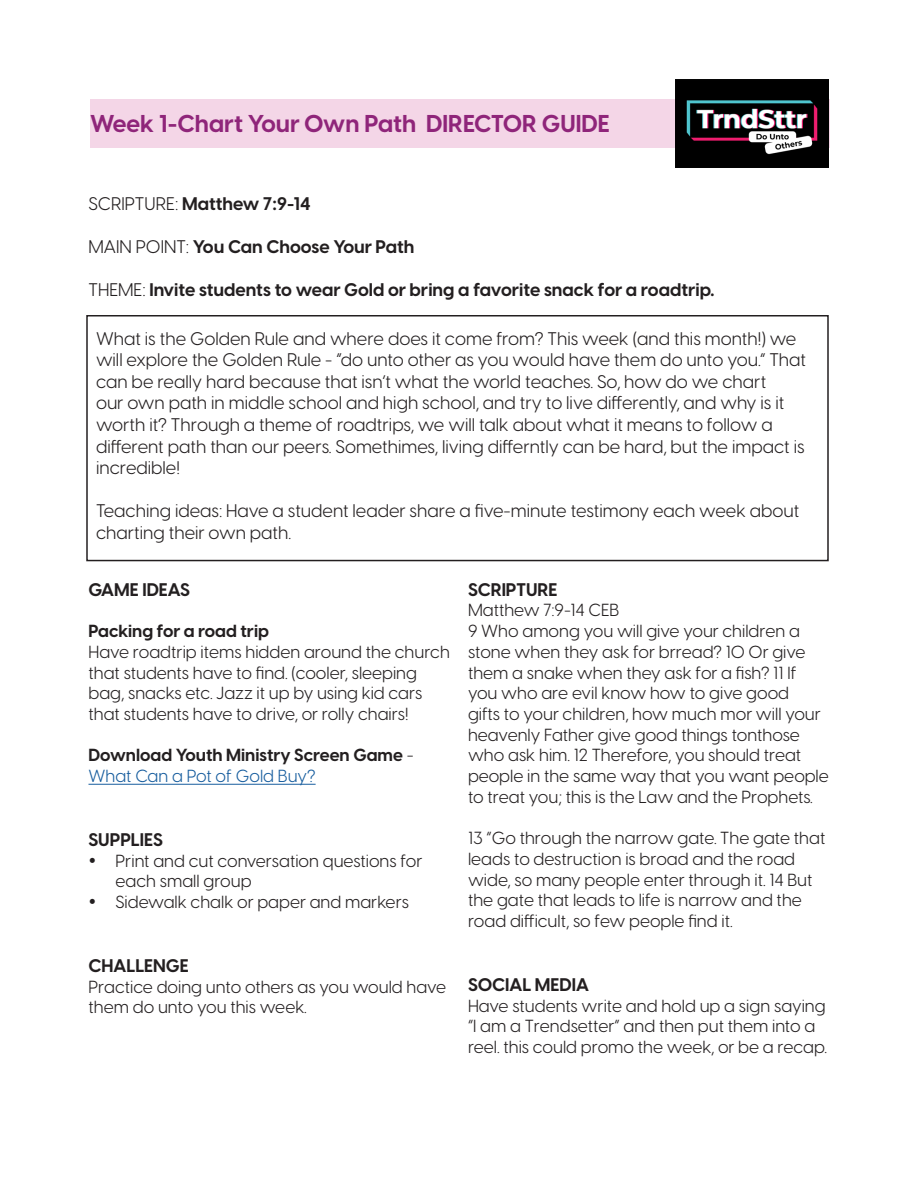
<style>
.page{position:relative;width:918px;height:1188px;background:#fff}
.page>*{position:absolute;margin:0;border:0;box-sizing:border-box;transform-origin:0 0}
.t1{font:700 24px "Visby CF";color:#8f257a}
.t2{font:18px/21.6px "Visby CF";color:#231f20}
.t3{font:700 18px "Visby CF";color:#231f20}
.t4{font:17.25px/20.7px "Visby CF";color:#231f20}
.t5{font:700 17.25px/20.7px "Visby CF";color:#231f20}
.s1{font-weight:400}
.s2{font-weight:400;color:#175d9e}
</style>
<div class="page">
<div style="left:90px;top:99px;width:740px;height:49px;background:#f4d6e7"></div>
<img style="left:676px;top:80px;width:153px;height:87px">
<div style="left:86px;top:315px;width:743px;height:246px;border:2px solid #231f20"></div>
<hr style="left:88px;top:784px;width:228px;height:1px;background:#175d9e">
<p class="t1" style="left:90px;top:105px;width:521px">Week 1-Chart Your Own Path DIRECTOR GUIDE</p>
<p class="t3" style="left:88px;top:190px;width:224px"><span class="s1">SCRIPTURE:</span> Matthew 7:9-14</p>
<p class="t3" style="left:88px;top:233px;width:328px"><span class="s1">MAIN POINT:</span> You Can Choose Your Path</p>
<p class="t3" style="left:88px;top:276px;width:628px"><span class="s1">THEME:</span> Invite students to wear Gold or bring a favorite snack for a roadtrip.</p>
<p class="t2" style="left:96px;top:326px;width:712px">What is the Golden Rule and where does it come from? This week (and this month!) we will explore the Golden Rule - “do unto other as you would have them do unto you.” That can be really hard because that isn’t what the world teaches. So, how do we chart<br>our own path in middle school and high school, and try to live differently, and why is it worth it? Through a theme of roadtrips, we will talk about what it means to follow a different path than our peers. Somethimes, living differntly can be hard, but the impact is incredible!</p>
<p class="t2" style="left:96px;top:499px;width:705px">Teaching ideas: Have a student leader share a five-minute testimony each week about charting their own path.</p>
<p class="t3" style="left:88px;top:576px;width:103px">GAME IDEAS</p>
<p class="t5" style="left:88px;top:620px;width:182px">Packing for a road trip</p>
<p class="t4" style="left:88px;top:640px;width:363px">Have roadtrip items hidden around the church that students have to find. (cooler, sleeping bag, snacks etc. Jazz it up by using kid cars that students have to drive, or rolly chairs!</p>
<p class="t5" style="left:88px;top:744px;width:327px">Download Youth Ministry Screen Game <span class="s1">-<br></span><span class="s2">What Can a Pot of Gold Buy?</span></p>
<p class="t3" style="left:88px;top:826px;width:76px">SUPPLIES</p>
<p class="t4" style="left:116px;top:849px;width:309px;text-indent:-27px">• Print and cut conversation questions for each small group</p>
<p class="t4" style="left:88px;top:890px;width:322px">• Sidewalk chalk or paper and markers</p>
<p class="t3" style="left:88px;top:952px;width:102px">CHALLENGE</p>
<p class="t4" style="left:88px;top:975px;width:359px">Practice doing unto others as you would have them do unto you this week.</p>
<p class="t3" style="left:468px;top:576px;width:91px">SCRIPTURE</p>
<p class="t4" style="left:468px;top:599px;width:153px">Matthew 7:9-14 CEB</p>
<p class="t4" style="left:468px;top:619px;width:362px">9 Who among you will give your children a stone when they ask for brread? 10 Or give them a snake when they ask for a fish? 11 If you who are evil know how to give good<br>gifts to your children, how much mor will your heavenly Father give good things tonthose who ask him. 12 Therefore, you should treat people in the same way that you want people to treat you; this is the Law and the Prophets.</p>
<p class="t4" style="left:468px;top:826px;width:359px">13 “Go through the narrow gate. The gate that leads to destruction is broad and the road wide, so many people enter through it. 14 But the gate that leads to life is narrow and the road difficult, so few people find it.</p>
<p class="t3" style="left:468px;top:971px;width:122px">SOCIAL MEDIA</p>
<p class="t4" style="left:468px;top:994px;width:361px">Have students write and hold up a sign saying “I am a Trendsetter” and then put them into a reel. this could promo the week, or be a recap.</p>
</div>
